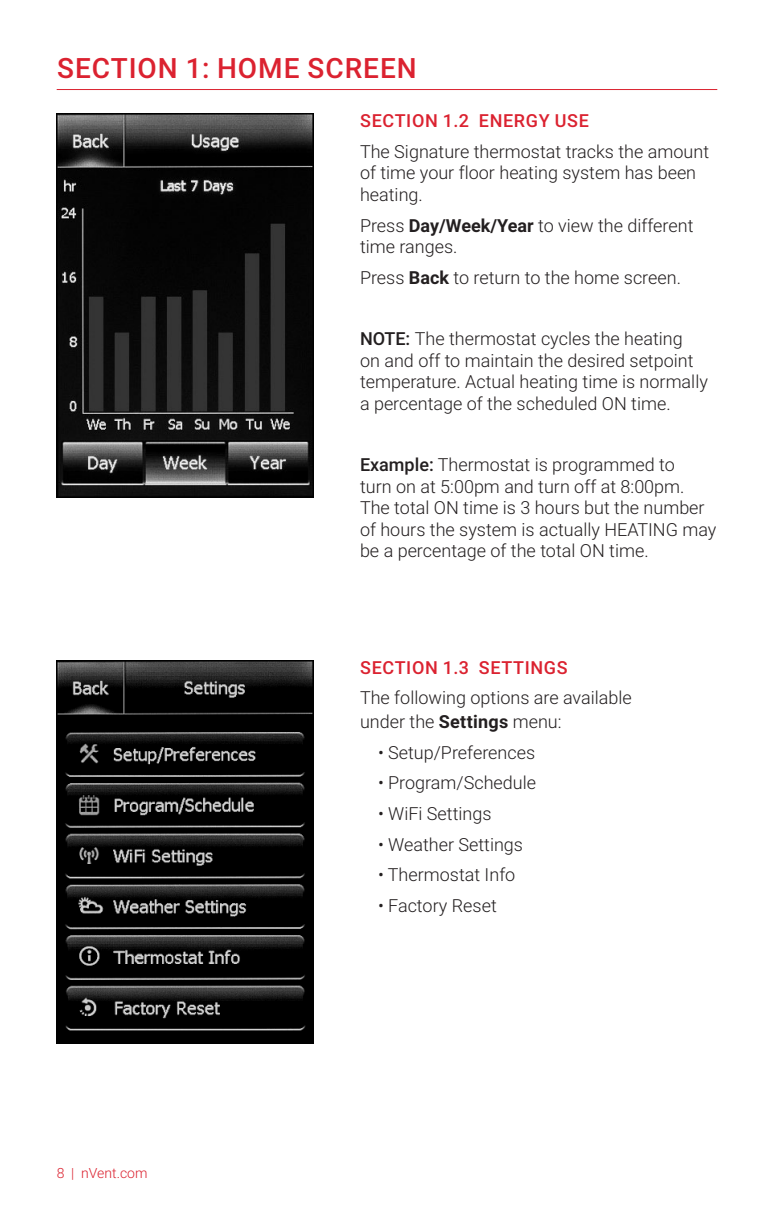
<style>
.page{position:relative;width:774px;height:1224px;background:#fff}
.page>*{position:absolute;margin:0;border:0;box-sizing:border-box;transform-origin:0 0}
.Heading{font:500 28px "Roboto";letter-spacing:.035em;color:#db2230}
.nVent_Body{font:300 18px/21.6px "Roboto";color:#231f20}
.t1{font:500 18px "Roboto";letter-spacing:.035em;color:#db2230}
.t2{font:300 14px "Roboto";color:#db2230}
.s1{font-weight:700}
.s2{font-weight:500}
</style>
<div class="page">
<hr style="left:57px;top:89px;width:660px;height:1px;background:#db2230">
<img style="left:57px;top:114px;width:256px;height:384px">
<img style="left:57px;top:660px;width:256px;height:384px">
<p class="Heading" style="left:57px;top:48px;width:361px">SECTION 1: HOME SCREEN</p>
<p class="t1" style="left:360px;top:108px;width:230px">SECTION 1.2 ENERGY USE</p>
<p class="nVent_Body" style="left:360px;top:140px;width:351px">The Signature thermostat tracks the amount of time your floor heating system has been heating.</p>
<p class="nVent_Body" style="left:360px;top:214px;width:335px">Press <span class="s1">Day/Week/Year</span> to view the different time ranges.</p>
<p class="nVent_Body" style="left:360px;top:266px;width:322px">Press <span class="s1">Back</span> to return to the home screen.</p>
<p class="nVent_Body" style="left:360px;top:327px;width:349px"><span class="s2">NOTE:</span> The thermostat cycles the heating<br>on and off to maintain the desired setpoint temperature. Actual heating time is normally a percentage of the scheduled ON time.</p>
<p class="nVent_Body" style="left:360px;top:453px;width:358px"><span class="s2">Example:</span> Thermostat is programmed to<br>turn on at 5:00pm and turn off at 8:00pm.<br>The total ON time is 3 hours but the number of hours the system is actually HEATING may be a percentage of the total ON time.</p>
<p class="t2" style="left:57px;top:1163px;width:92px">8 | nVent.com</p>
<p class="t1" style="left:360px;top:654px;width:209px">SECTION 1.3 SETTINGS</p>
<p class="nVent_Body" style="left:360px;top:685px;width:273px;line-height:24px">The following options are available under the <span class="s1">Settings</span> menu:</p>
<p class="nVent_Body" style="left:378px;top:741px;width:159px">• Setup/Preferences</p>
<p class="nVent_Body" style="left:378px;top:771px;width:160px">• Program/Schedule</p>
<p class="nVent_Body" style="left:378px;top:802px;width:115px">• WiFi Settings</p>
<p class="nVent_Body" style="left:378px;top:833px;width:147px">• Weather Settings</p>
<p class="nVent_Body" style="left:378px;top:863px;width:139px">• Thermostat Info</p>
<p class="nVent_Body" style="left:378px;top:894px;width:120px">• Factory Reset</p>
</div>
